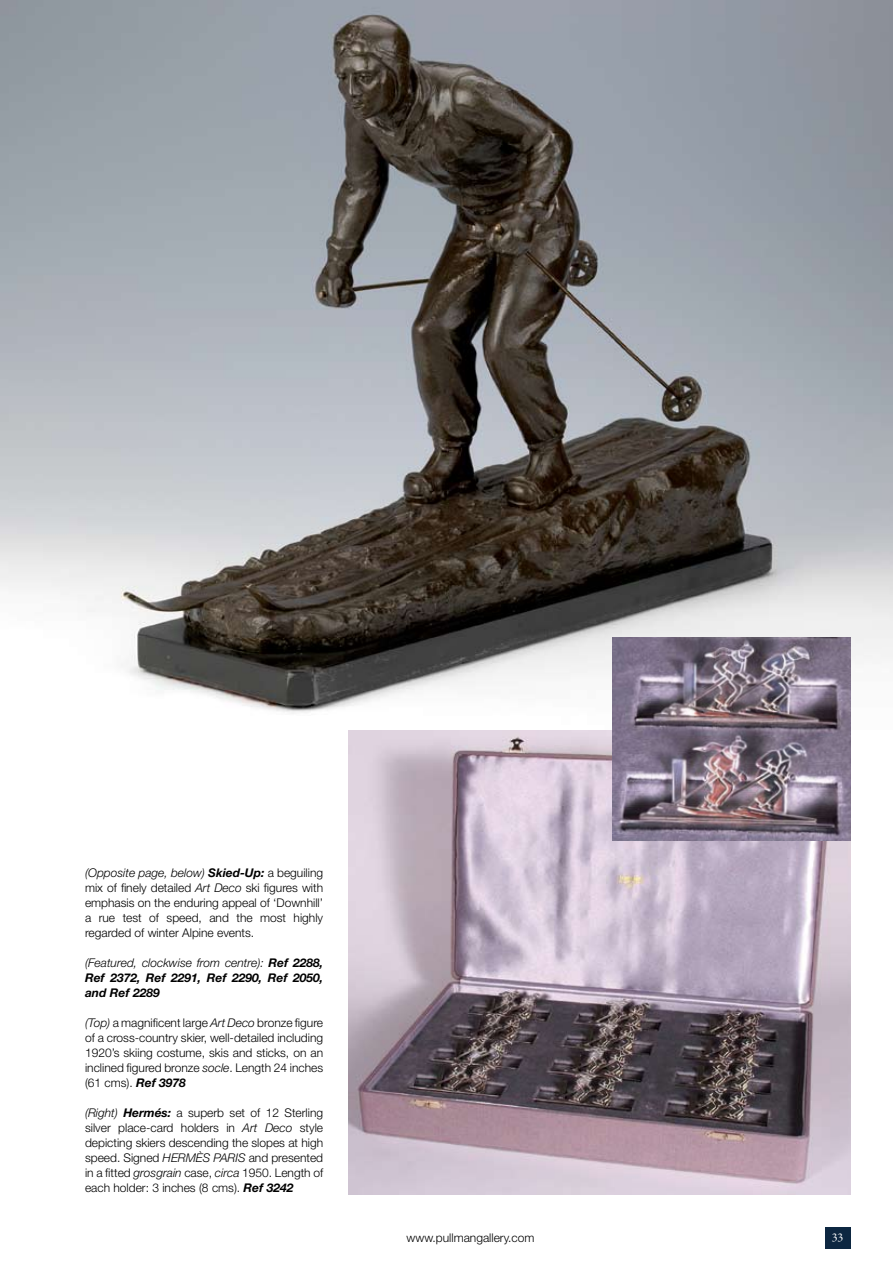
<style>
.page{position:relative;width:893px;height:1263px;background:#fff}
.page>*{position:absolute;margin:0;border:0;box-sizing:border-box;transform-origin:0 0}
.t1{font:300 12px/15px "Helvetica Neue";color:#000;text-align:justify}
.t2{font:italic 700 12px/15px "Helvetica Neue";color:#000;text-align:justify}
.t3{font:12px "Garamond Premr Pro";color:#fff}
.s1{font-style:italic}
.s2{font-weight:700;font-style:italic}
.s3{font-weight:300}
</style>
<div class="page">
<div style="left:825px;top:1227px;width:25px;height:22px;background:#0d2741"></div>
<img style="left:0;top:0;width:893px;height:729px">
<img style="left:349px;top:730px;width:501px;height:465px">
<img style="left:612px;top:638px;width:238px;height:203px">
<p class="t1" style="left:85px;top:865px;width:240px"><span class="s1">(Opposite page, below)</span> <span class="s2">Skied-Up:</span> a beguiling mix of finely detailed <span class="s1">Art Deco</span> ski figures with emphasis on the enduring appeal of ‘Downhill’ a rue test of speed, and the most highly regarded of winter Alpine events.</p>
<p class="t2" style="left:85px;top:955px;width:240px"><span class="s3">(Featured, clockwise from centre):</span> Ref 2288, Ref 2372, Ref 2291, Ref 2290, Ref 2050, and Ref 2289</p>
<p class="t1" style="left:85px;top:1015px;width:240px"><span class="s1">(Top)</span> a magnificent large <span class="s1">Art Deco</span> bronze figure of a cross-country skier, well-detailed including 1920’s skiing costume, skis and sticks, on an inclined figured bronze <span class="s1">socle</span>. Length 24 inches (61 cms). <span class="s2">Ref 3978</span></p>
<p class="t1" style="left:85px;top:1105px;width:240px"><span class="s1">(Right)</span> <span class="s2">Hermés:</span> a superb set of 12 Sterling silver place-card holders in <span class="s1">Art Deco</span> style depicting skiers descending the slopes at high speed. Signed <span class="s1">HERMÈS PARIS</span> and presented in a fitted <span class="s1">grosgrain</span> case, <span class="s1">circa</span> 1950. Length of each holder: 3 inches (8 cms). <span class="s2">Ref 3242</span></p>
<p class="t1" style="left:407px;top:1229px;width:129px">www.pullmangallery.com</p>
<p class="t3" style="left:832px;top:1230px;width:13px">33</p>
</div>
